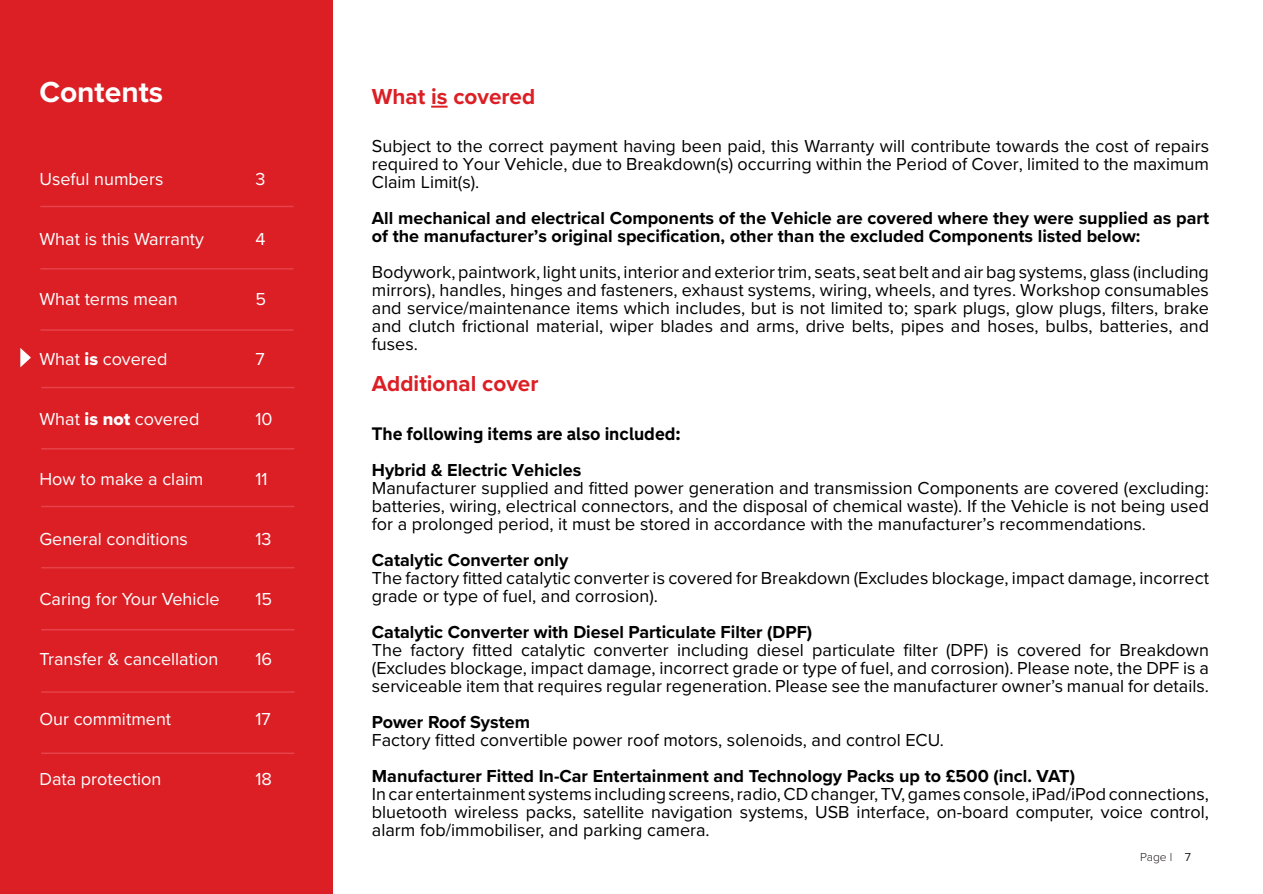
<style>
.page{position:relative;width:1263px;height:894px;background:#fff}
.page>*{position:absolute;margin:0;border:0;box-sizing:border-box;transform-origin:0 0}
.t1{font:700 30px "Proxima Nova";color:#fff}
.t2{font:700 22.5px "Proxima Nova";color:#db1f25}
.t3{font:18px/18px "Proxima Nova";color:#000;text-align:justify}
.t4{font:700 18px/18px "Proxima Nova";color:#000}
.t5{font:18px "Proxima Nova";color:#fff}
.t6{font:700 18px "New Transport";color:#000}
.t7{font:300 12px "Proxima Nova";color:#231f20}
.s1{font-family:"Proxima Nova Extrabld"}
.s2{font-weight:400}
</style>
<div class="page">
<div style="left:0;top:0;width:333px;height:893px;background:#db1f25"></div>
<hr style="left:40px;top:268px;width:254px;height:1px;background:#e7424a">
<hr style="left:40px;top:329px;width:254px;height:2px;background:#e7424a">
<hr style="left:41px;top:386px;width:253px;height:2px;background:#e7424a">
<hr style="left:41px;top:448px;width:253px;height:1px;background:#e7424a">
<hr style="left:41px;top:505px;width:253px;height:2px;background:#e7424a">
<hr style="left:41px;top:566px;width:253px;height:2px;background:#e7424a">
<hr style="left:41px;top:628px;width:253px;height:2px;background:#e7424a">
<hr style="left:41px;top:691px;width:253px;height:1px;background:#e7424a">
<hr style="left:41px;top:752px;width:253px;height:1px;background:#e7424a">
<hr style="left:40px;top:206px;width:254px;height:1px;background:#e7424a">
<svg style="left:431px;top:106px;width:17px;height:2px"></svg>
<svg style="left:20px;top:348px;width:11px;height:19px"></svg>
<h1 class="t1" style="left:39px;top:70px;width:125px">Contents</h1>
<p class="t5" style="left:39px;top:165px;width:125px">Useful numbers</p>
<p class="t5" style="left:255px;top:165px;width:12px">3</p>
<p class="t5" style="left:39px;top:225px;width:166px">What is this Warranty</p>
<p class="t5" style="left:255px;top:225px;width:12px">4</p>
<p class="t5" style="left:39px;top:285px;width:140px">What terms mean</p>
<p class="t5" style="left:255px;top:285px;width:12px">5</p>
<p class="t5" style="left:39px;top:345px;width:129px">What <span class="s1">is</span> covered</p>
<p class="t5" style="left:255px;top:345px;width:11px">7</p>
<p class="t5" style="left:39px;top:405px;width:162px">What <span class="s1">is not</span> covered</p>
<p class="t5" style="left:255px;top:405px;width:19px">10</p>
<p class="t5" style="left:39px;top:465px;width:166px">How to make a claim</p>
<p class="t5" style="left:255px;top:465px;width:14px">11</p>
<p class="t5" style="left:39px;top:525px;width:150px">General conditions</p>
<p class="t5" style="left:255px;top:525px;width:18px">13</p>
<p class="t5" style="left:39px;top:585px;width:182px">Caring for Your Vehicle</p>
<p class="t5" style="left:255px;top:585px;width:18px">15</p>
<p class="t5" style="left:39px;top:645px;width:180px">Transfer &amp; cancellation</p>
<p class="t5" style="left:255px;top:645px;width:18px">16</p>
<p class="t5" style="left:39px;top:705px;width:133px">Our commitment</p>
<p class="t5" style="left:255px;top:705px;width:17px">17</p>
<p class="t5" style="left:39px;top:765px;width:123px">Data protection</p>
<p class="t5" style="left:255px;top:765px;width:18px">18</p>
<p class="t2" style="left:372px;top:79px;width:165px">What is covered</p>
<p class="t3" style="left:372px;top:136px;width:839px">Subject to the correct payment having been paid, this Warranty will contribute towards the cost of repairs required to Your Vehicle, due to Breakdown(s) occurring within the Period of Cover, limited to the maximum Claim Limit(s).</p>
<p class="t4" style="left:372px;top:208px;width:839px">All mechanical and electrical Components of the Vehicle are covered where they were supplied as part of the manufacturer’s original specification, other than the excluded Components listed below:</p>
<p class="t3" style="left:372px;top:262px;width:839px">Bodywork, paintwork, light units, interior and exterior trim, seats, seat belt and air bag systems, glass (including mirrors), handles, hinges and fasteners, exhaust systems, wiring, wheels, and tyres. Workshop consumables and service/maintenance items which includes, but is not limited to; spark plugs, glow plugs, filters, brake and clutch frictional material, wiper blades and arms, drive belts, pipes and hoses, bulbs, batteries, and fuses.</p>
<p class="t2" style="left:372px;top:367px;width:168px">Additional cover</p>
<p class="t6" style="left:372px;top:421px;width:310px">The following items are also included:</p>
<p class="t4" style="left:372px;top:460px;width:211px">Hybrid &amp; Electric Vehicles</p>
<p class="t3" style="left:372px;top:477px;width:839px">Manufacturer supplied and fitted power generation and transmission Components are covered (excluding: batteries, wiring, electrical connectors, and the disposal of chemical waste). If the Vehicle is not being used for a prolonged period, it must be stored in accordance with the manufacturer’s recommendations.</p>
<p class="t4" style="left:372px;top:550px;width:198px">Catalytic Converter only</p>
<p class="t3" style="left:372px;top:567px;width:838px">The factory fitted catalytic converter is covered for Breakdown (Excludes blockage, impact damage, incorrect grade or type of fuel, and corrosion).</p>
<p class="t4" style="left:372px;top:622px;width:442px">Catalytic Converter with Diesel Particulate Filter (DPF)</p>
<p class="t3" style="left:372px;top:639px;width:839px">The factory fitted catalytic converter including diesel particulate filter (DPF) is covered for Breakdown (Excludes blockage, impact damage, incorrect grade or type of fuel, and corrosion). Please note, the DPF is a serviceable item that requires regular regeneration. Please see the manufacturer owner’s manual for details.</p>
<p class="t4" style="left:372px;top:712px;width:160px">Power Roof System</p>
<p class="t3" style="left:372px;top:729px;width:574px">Factory fitted convertible power roof motors, solenoids, and control ECU.</p>
<p class="t4" style="left:372px;top:766px;width:705px">Manufacturer Fitted In-Car Entertainment and Technology Packs up to £500 (incl. VAT)</p>
<p class="t3" style="left:372px;top:783px;width:839px">In car entertainment systems including screens, radio, CD changer, TV, games console, iPad/iPod connections, bluetooth wireless packs, satellite navigation systems, USB interface, on-board computer, voice control, alarm fob/immobiliser, and parking camera.</p>
<p class="t7" style="left:1140px;top:847px;width:52px">Page l <span class="s2">7</span></p>
</div>
